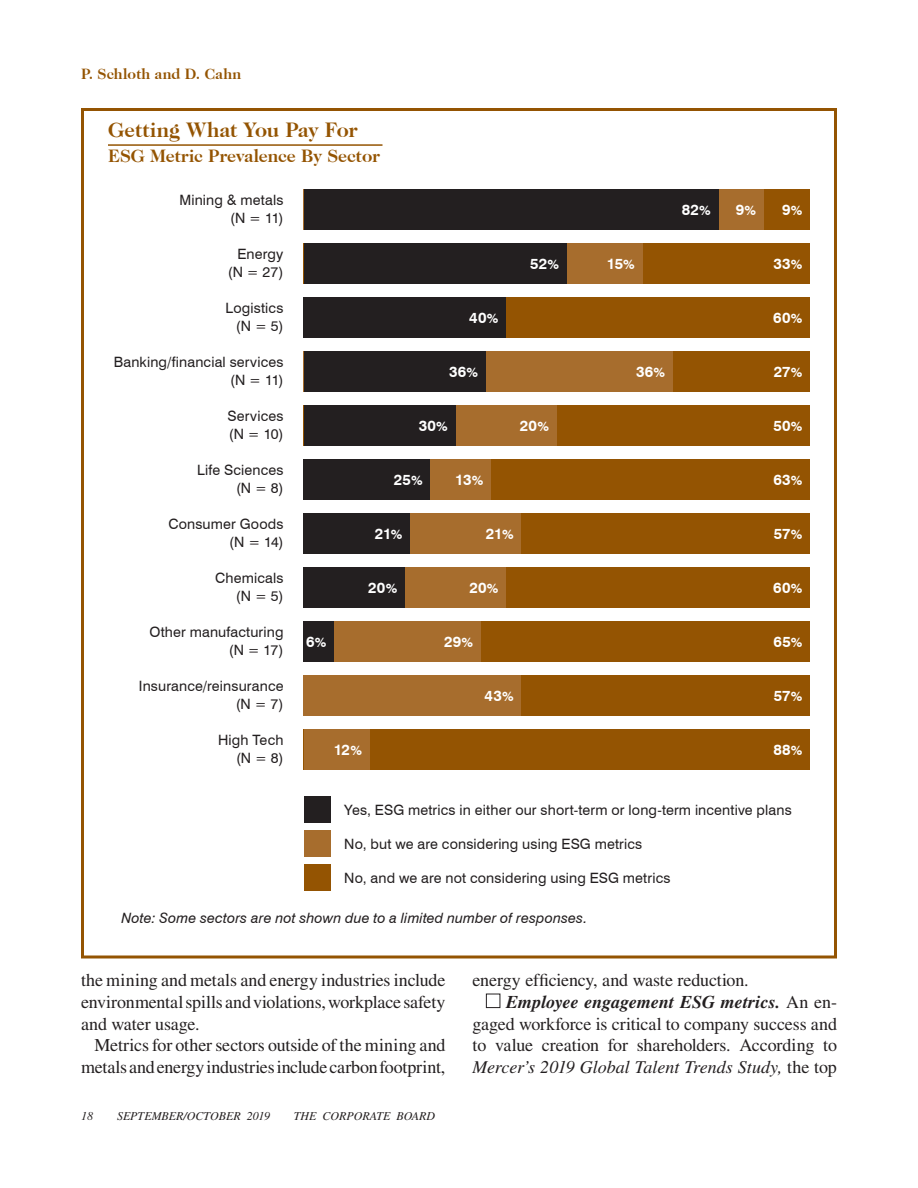
<style>
.page{position:relative;width:918px;height:1188px;background:#fff}
.page>*{position:absolute;margin:0;border:0;box-sizing:border-box;transform-origin:0 0}
.BOX2_Title_-_2_Colum{font:700 21px "Caslon Two Twenty Four";color:#945402}
.BC_-_Quad_P__n__BI_s{font:18px/21.6px "Times LT Std";letter-spacing:-.01em;color:#231f20;text-align:justify}
.BC_-_Body_Copy{font:18px/21.6px "Times LT Std";letter-spacing:-.01em;color:#231f20;text-align:right}
.BOX2_Subtitle_-_2_Co{font:700 18px "Caslon Two Twenty Four";letter-spacing:-.005em;color:#945402}
.BOX_-_GRAPH_text{font:700 15px "Swiss 721 BT";letter-spacing:.015em;color:#fff}
.t1{font:700 15px "Caslon Two Twenty Four";letter-spacing:.01em;color:#945402}
.BOX_-_GRAPH_text-2{font:14.25px/18px "Swiss 721 BT";letter-spacing:.01em;color:#231f20;text-align:right}
.BOX_-_GRAPH_text-3{font:italic 14.25px "Swiss 721 BT";letter-spacing:.01em;color:#231f20}
.t2{font:italic 12px "Times LT Std";color:#231f20}
.s1{color:#fff}
.s2{font-size:13.5px}
.s3{font-weight:700;font-style:italic}
.s4{font-style:italic}
</style>
<div class="page">
<div style="left:486px;top:994px;width:14px;height:14px;border:1px solid #231f20"></div>
<div style="left:81px;top:108px;width:756px;height:850px;background:#fff;border:3px solid #945402"></div>
<hr style="left:108px;top:144px;width:275px;height:2px;background:#945402">
<div style="left:304px;top:189px;width:506px;height:41px;background:#945402"></div>
<div style="left:304px;top:243px;width:506px;height:41px;background:#945402"></div>
<div style="left:304px;top:297px;width:506px;height:41px;background:#945402"></div>
<div style="left:304px;top:351px;width:506px;height:41px;background:#945402"></div>
<div style="left:304px;top:405px;width:506px;height:41px;background:#945402"></div>
<div style="left:304px;top:459px;width:506px;height:41px;background:#945402"></div>
<div style="left:304px;top:513px;width:506px;height:41px;background:#945402"></div>
<div style="left:304px;top:567px;width:506px;height:41px;background:#945402"></div>
<div style="left:304px;top:621px;width:506px;height:41px;background:#945402"></div>
<div style="left:304px;top:675px;width:506px;height:41px;background:#945402"></div>
<div style="left:304px;top:729px;width:506px;height:41px;background:#945402"></div>
<div style="left:304px;top:189px;width:460px;height:41px;background:#a76d2d"></div>
<div style="left:304px;top:243px;width:338px;height:41px;background:#a76d2d"></div>
<div style="left:304px;top:351px;width:369px;height:41px;background:#a76d2d"></div>
<div style="left:304px;top:405px;width:252px;height:41px;background:#a76d2d"></div>
<div style="left:304px;top:459px;width:187px;height:41px;background:#a76d2d"></div>
<div style="left:304px;top:513px;width:217px;height:41px;background:#a76d2d"></div>
<div style="left:304px;top:567px;width:202px;height:41px;background:#a76d2d"></div>
<div style="left:304px;top:621px;width:177px;height:41px;background:#a76d2d"></div>
<div style="left:304px;top:675px;width:217px;height:41px;background:#a76d2d"></div>
<div style="left:304px;top:729px;width:65px;height:41px;background:#a76d2d"></div>
<div style="left:304px;top:189px;width:414px;height:41px;background:#231f20"></div>
<div style="left:304px;top:243px;width:263px;height:41px;background:#231f20"></div>
<div style="left:304px;top:297px;width:202px;height:41px;background:#231f20"></div>
<div style="left:304px;top:351px;width:182px;height:41px;background:#231f20"></div>
<div style="left:304px;top:405px;width:151px;height:41px;background:#231f20"></div>
<div style="left:304px;top:459px;width:126px;height:41px;background:#231f20"></div>
<div style="left:304px;top:513px;width:106px;height:41px;background:#231f20"></div>
<div style="left:304px;top:567px;width:101px;height:41px;background:#231f20"></div>
<div style="left:304px;top:621px;width:30px;height:41px;background:#231f20"></div>
<div style="left:304px;top:796px;width:27px;height:28px;background:#231f20"></div>
<div style="left:304px;top:830px;width:27px;height:27px;background:#a76d2d"></div>
<div style="left:304px;top:864px;width:27px;height:27px;background:#945402"></div>
<p class="t1" style="left:81px;top:65px;width:162px">P. Schloth and D. Cahn</p>
<p class="BOX2_Title_-_2_Colum" style="left:108px;top:118px;width:276px">Getting What You Pay For<span class="s1">ml</span></p>
<p class="BOX2_Subtitle_-_2_Co" style="left:108px;top:146px;width:273px">ESG Metric Prevalence By Sector</p>
<p class="BOX_-_GRAPH_text-2" style="left:180px;top:191px;width:105px">Mining &amp; metals (N = 11)</p>
<p class="BOX_-_GRAPH_text-2" style="left:228px;top:245px;width:57px">Energy (N = 27)</p>
<p class="BOX_-_GRAPH_text-2" style="left:226px;top:299px;width:59px">Logistics (N = 5)</p>
<p class="BOX_-_GRAPH_text-2" style="left:114px;top:353px;width:171px">Banking/financial services (N = 11)</p>
<p class="BOX_-_GRAPH_text-2" style="left:228px;top:407px;width:57px;text-align:left">Services (N = 10)</p>
<p class="BOX_-_GRAPH_text-2" style="left:197px;top:461px;width:88px">Life Sciences (N = 8)</p>
<p class="BOX_-_GRAPH_text-2" style="left:168px;top:515px;width:117px">Consumer Goods (N = 14)</p>
<p class="BOX_-_GRAPH_text-2" style="left:215px;top:569px;width:70px">Chemicals (N = 5)</p>
<p class="BOX_-_GRAPH_text-2" style="left:149px;top:623px;width:136px">Other manufacturing (N = 17)</p>
<p class="BOX_-_GRAPH_text-2" style="left:139px;top:677px;width:146px">Insurance/reinsurance (N = 7)</p>
<p class="BOX_-_GRAPH_text-2" style="left:218px;top:731px;width:67px">High Tech (N = 8)</p>
<p class="BOX_-_GRAPH_text" style="left:530px;top:254px;width:30px">52<span class="s2">%</span></p>
<p class="BOX_-_GRAPH_text" style="left:469px;top:308px;width:31px">40<span class="s2">%</span></p>
<p class="BOX_-_GRAPH_text" style="left:449px;top:362px;width:31px">36<span class="s2">%</span></p>
<p class="BOX_-_GRAPH_text" style="left:419px;top:416px;width:31px">30<span class="s2">%</span></p>
<p class="BOX_-_GRAPH_text" style="left:520px;top:416px;width:31px">20<span class="s2">%</span></p>
<p class="BOX_-_GRAPH_text" style="left:394px;top:470px;width:30px">25<span class="s2">%</span></p>
<p class="BOX_-_GRAPH_text" style="left:455px;top:470px;width:30px">13<span class="s2">%</span></p>
<p class="BOX_-_GRAPH_text" style="left:375px;top:524px;width:29px">21<span class="s2">%</span></p>
<p class="BOX_-_GRAPH_text" style="left:486px;top:524px;width:29px">21<span class="s2">%</span></p>
<p class="BOX_-_GRAPH_text" style="left:368px;top:578px;width:31px">20<span class="s2">%</span></p>
<p class="BOX_-_GRAPH_text" style="left:469px;top:578px;width:31px">20<span class="s2">%</span></p>
<p class="BOX_-_GRAPH_text" style="left:306px;top:632px;width:22px">6<span class="s2">%</span></p>
<p class="BOX_-_GRAPH_text" style="left:444px;top:632px;width:31px">29<span class="s2">%</span></p>
<p class="BOX_-_GRAPH_text" style="left:485px;top:686px;width:31px">43<span class="s2">%</span></p>
<p class="BOX_-_GRAPH_text" style="left:334px;top:740px;width:30px">12<span class="s2">%</span></p>
<p class="BOX_-_GRAPH_text" style="left:607px;top:254px;width:29px">15<span class="s2">%</span></p>
<p class="BOX_-_GRAPH_text" style="left:682px;top:200px;width:31px">82<span class="s2">%</span></p>
<p class="BOX_-_GRAPH_text" style="left:636px;top:362px;width:31px">36<span class="s2">%</span></p>
<p class="BOX_-_GRAPH_text" style="left:736px;top:200px;width:22px">9<span class="s2">%</span></p>
<p class="BOX_-_GRAPH_text" style="left:782px;top:200px;width:22px">9<span class="s2">%</span></p>
<p class="BOX_-_GRAPH_text" style="left:774px;top:254px;width:30px">33<span class="s2">%</span></p>
<p class="BOX_-_GRAPH_text" style="left:773px;top:308px;width:31px">60<span class="s2">%</span></p>
<p class="BOX_-_GRAPH_text" style="left:774px;top:362px;width:30px">27<span class="s2">%</span></p>
<p class="BOX_-_GRAPH_text" style="left:773px;top:416px;width:31px">50<span class="s2">%</span></p>
<p class="BOX_-_GRAPH_text" style="left:773px;top:470px;width:31px">63<span class="s2">%</span></p>
<p class="BOX_-_GRAPH_text" style="left:774px;top:524px;width:30px">57<span class="s2">%</span></p>
<p class="BOX_-_GRAPH_text" style="left:773px;top:578px;width:31px">60<span class="s2">%</span></p>
<p class="BOX_-_GRAPH_text" style="left:774px;top:632px;width:30px">65<span class="s2">%</span></p>
<p class="BOX_-_GRAPH_text" style="left:774px;top:686px;width:30px">57<span class="s2">%</span></p>
<p class="BOX_-_GRAPH_text" style="left:773px;top:740px;width:31px">88<span class="s2">%</span></p>
<p class="BOX_-_GRAPH_text-2" style="left:344px;top:801px;width:449px">Yes, ESG metrics in either our short-term or long-term incentive plans</p>
<p class="BOX_-_GRAPH_text-2" style="left:344px;top:835px;width:300px">No, but we are considering using ESG metrics</p>
<p class="BOX_-_GRAPH_text-2" style="left:344px;top:868px;width:328px">No, and we are not considering using ESG metrics</p>
<p class="BOX_-_GRAPH_text-3" style="left:122px;top:909px;width:467px">Note: Some sectors are not shown due to a limited number of responses.</p>
<p class="BC_-_Quad_P__n__BI_s" style="left:81px;top:969px;width:366px">the mining and metals and energy industries include environmental spills and violations, workplace safety and water usage.</p>
<p class="BC_-_Body_Copy" style="left:81px;top:1034px;width:366px">Metrics for other sectors outside of the mining and metals and energy industries include carbon footprint,</p>
<p class="t2" style="left:81px;top:1110px;width:13px">18</p>
<p class="t2" style="left:117px;top:1110px;width:155px">SEPTEMBER/OCTOBER 2019</p>
<p class="t2" style="left:294px;top:1110px;width:143px">THE CORPORATE BOARD</p>
<p class="BC_-_Body_Copy" style="left:472px;top:969px;width:278px">energy efficiency, and waste reduction.</p>
<p class="BC_-_Quad_P__n__BI_s" style="left:472px;top:991px;width:366px;text-indent:34px"><span class="s3">Employee engagement ESG metrics.</span> An en&shy;gaged workforce is critical to company success and to value creation for shareholders. According to <span class="s4">Mercer’s 2019 Global Talent Trends Study,</span> the top</p>
</div>
